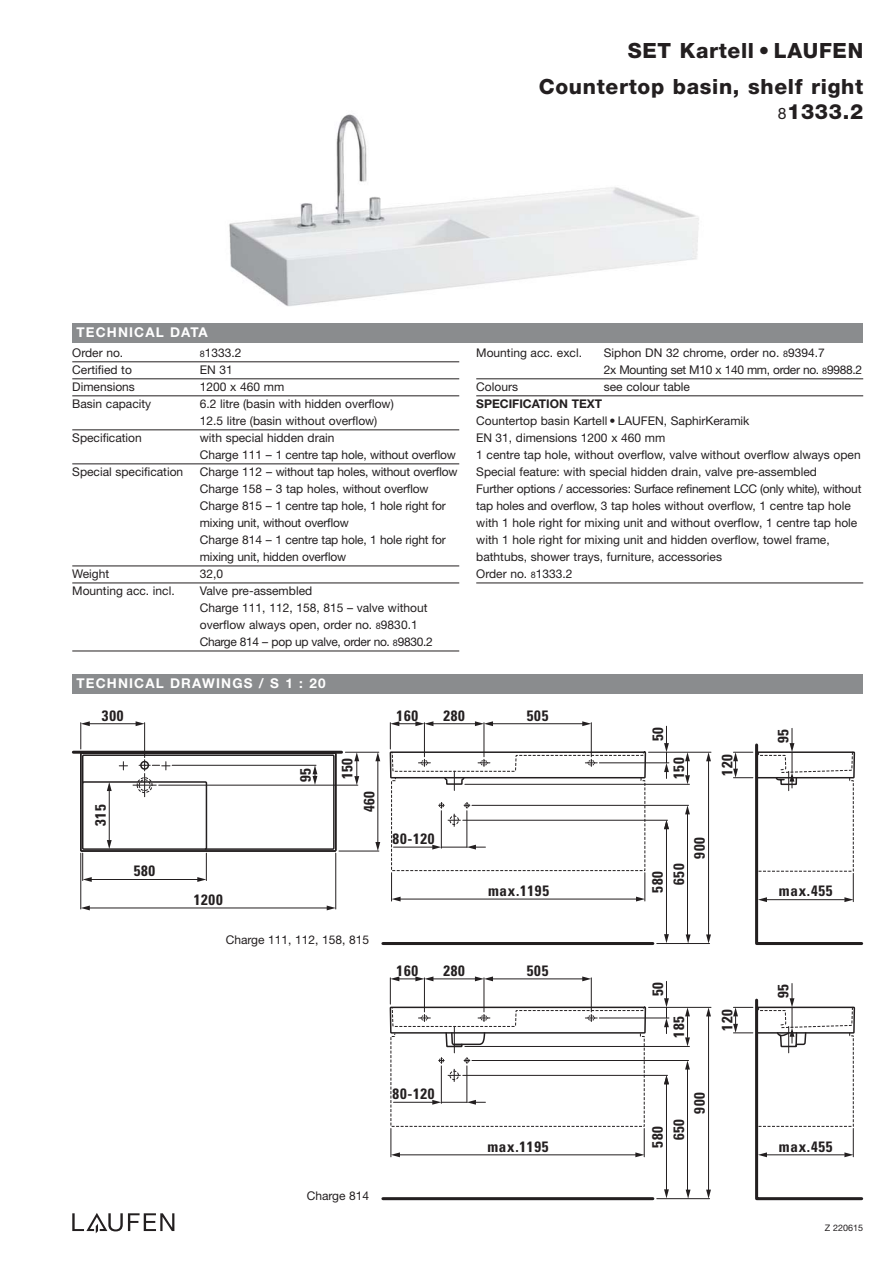
<style>
.page{position:relative;width:893px;height:1263px;background:#fff}
.page>*{position:absolute;margin:0;border:0;box-sizing:border-box;transform-origin:0 0}
.t1{font:800 21px/25.5px "Helvetica Neue";letter-spacing:.03em;color:#231f20;text-align:right}
.t2{font:700 condensed 15px/21.5px "Univers";letter-spacing:.05em;color:#231f20;text-align:center}
.t3{font:700 13.5px "Helvetica Neue";letter-spacing:.085em;color:#fff}
.t4{font:12px/17px "Helvetica Neue";color:#231f20}
.t5{font:12px/17px "Helvetica Neue";letter-spacing:-.03em;color:#231f20}
.t6{font:700 12px "Helvetica Neue";color:#231f20}
.t7{font:9px "Helvetica Neue";color:#231f20}
.s1{font-weight:400;font-size:15.75px}
.s2{font-size:9px}
</style>
<div class="page">
<img style="left:229px;top:114px;width:470px;height:192px">
<div style="left:72px;top:674px;width:791px;height:19px;background:#8a8c8e"></div>
<div style="left:72px;top:323px;width:791px;height:19px;background:#8a8c8e"></div>
<svg style="left:72px;top:1213px;width:102px;height:20px"></svg>
<hr style="left:383px;top:1197px;width:270px;height:3px;background:#231f20">
<svg style="left:390px;top:976px;width:474px;height:225px"></svg>
<hr style="left:72px;top:361px;width:387px;height:1px;background:#231f20">
<hr style="left:72px;top:378px;width:387px;height:1px;background:#231f20">
<hr style="left:72px;top:395px;width:387px;height:1px;background:#231f20">
<hr style="left:72px;top:430px;width:387px;height:1px;background:#231f20">
<hr style="left:72px;top:464px;width:387px;height:1px;background:#231f20">
<hr style="left:72px;top:566px;width:387px;height:1px;background:#231f20">
<hr style="left:72px;top:583px;width:387px;height:1px;background:#231f20">
<hr style="left:72px;top:651px;width:387px;height:1px;background:#231f20">
<hr style="left:476px;top:378px;width:387px;height:1px;background:#231f20">
<hr style="left:476px;top:395px;width:387px;height:1px;background:#231f20">
<hr style="left:476px;top:583px;width:387px;height:1px;background:#231f20">
<hr style="left:383px;top:942px;width:270px;height:3px;background:#231f20">
<hr style="left:73px;top:751px;width:269px;height:3px;background:#231f20">
<hr style="left:339px;top:851px;width:40px;height:1px;background:#231f20">
<svg style="left:375px;top:752px;width:5px;height:9px"></svg>
<svg style="left:375px;top:842px;width:5px;height:9px"></svg>
<hr style="left:378px;top:761px;width:1px;height:81px;background:#231f20">
<hr style="left:345px;top:752px;width:34px;height:1px;background:#231f20">
<hr style="left:159px;top:785px;width:199px;height:1px;background:#231f20">
<svg style="left:354px;top:752px;width:5px;height:33px"></svg>
<hr style="left:81px;top:853px;width:1px;height:56px;background:#231f20">
<hr style="left:335px;top:853px;width:1px;height:56px;background:#231f20">
<svg style="left:81px;top:905px;width:9px;height:5px"></svg>
<svg style="left:327px;top:905px;width:9px;height:5px"></svg>
<hr style="left:89px;top:908px;width:238px;height:1px;background:#231f20">
<svg style="left:81px;top:721px;width:254px;height:161px"></svg>
<hr style="left:109px;top:791px;width:1px;height:49px;background:#231f20">
<svg style="left:390px;top:721px;width:474px;height:224px"></svg>
<h1 class="t1" style="left:628px;top:39px;width:237px">SET Kartell • LAUFEN</h1>
<h1 class="t1" style="left:539px;top:75px;width:326px">Countertop basin, shelf right<br><span class="s1">8</span>1333.2</h1>
<p class="t3" style="left:77px;top:328px;width:133px">TECHNICAL DATA</p>
<p class="t4" style="left:72px;top:346px;width:53px">Order no.</p>
<p class="t4" style="left:200px;top:346px;width:43px"><span class="s2">8</span>1333.2</p>
<p class="t4" style="left:72px;top:363px;width:61px">Certified to</p>
<p class="t4" style="left:200px;top:363px;width:35px">EN 31</p>
<p class="t4" style="left:72px;top:380px;width:64px">Dimensions</p>
<p class="t4" style="left:200px;top:380px;width:86px">1200 x 460 mm</p>
<p class="t4" style="left:72px;top:397px;width:81px">Basin capacity</p>
<p class="t4" style="left:200px;top:397px;width:195px">6.2 litre (basin with hidden overflow)<br>12.5 litre (basin without overflow)</p>
<p class="t4" style="left:72px;top:431px;width:71px">Specification</p>
<p class="t4" style="left:200px;top:431px;width:258px">with special hidden drain<br>Charge 111 – 1 centre tap hole, without overflow</p>
<p class="t4" style="left:72px;top:465px;width:112px">Special specification</p>
<p class="t4" style="left:200px;top:465px;width:259px">Charge 112 – without tap holes, without overflow Charge 158 – 3 tap holes, without overflow Charge 815 – 1 centre tap hole, 1 hole right for mixing unit, without overflow<br>Charge 814 – 1 centre tap hole, 1 hole right for mixing unit, hidden overflow</p>
<p class="t4" style="left:72px;top:567px;width:38px">Weight</p>
<p class="t4" style="left:200px;top:567px;width:25px">32,0</p>
<p class="t4" style="left:72px;top:584px;width:104px">Mounting acc. incl.</p>
<p class="t4" style="left:200px;top:584px;width:234px">Valve pre-assembled<br>Charge 111, 112, 158, 815 – valve without overflow always open, order no. <span class="s2">8</span>9830.1<br>Charge 814 – pop up valve, order no. <span class="s2">8</span>9830.2</p>
<p class="t3" style="left:77px;top:679px;width:250px">TECHNICAL DRAWINGS / S 1 : 20</p>
<p class="t4" style="left:476px;top:346px;width:107px">Mounting acc. excl.</p>
<p class="t5" style="left:604px;top:346px;width:260px">Siphon DN 32 chrome, order no. <span class="s2">8</span>9394.7<br>2x Mounting set M10 x 140 mm, order no. <span class="s2">8</span>9988.2</p>
<p class="t4" style="left:476px;top:380px;width:43px">Colours</p>
<p class="t4" style="left:604px;top:380px;width:88px">see colour table</p>
<p class="t6" style="left:476px;top:400px;width:127px">SPECIFICATION TEXT</p>
<p class="t4" style="left:476px;top:414px;width:387px">Countertop basin Kartell • LAUFEN, SaphirKeramik<br>EN 31, dimensions 1200 x 460 mm<br>1 centre tap hole, without overflow, valve without overflow always open Special feature: with special hidden drain, valve pre-assembled<br>Further options / accessories: Surface refinement LCC (only white), without tap holes and overflow, 3 tap holes without overflow, 1 centre tap hole with 1 hole right for mixing unit and without overflow, 1 centre tap hole with 1 hole right for mixing unit and hidden overflow, towel frame, bathtubs, shower trays, furniture, accessories<br>Order no. <span class="s2">8</span>1333.2</p>
<p class="t2" style="left:102px;top:706px;width:23px">300</p>
<p class="t2" style="left:397px;top:706px;width:23px">160</p>
<p class="t2" style="left:443px;top:706px;width:23px">280</p>
<p class="t2" style="left:527px;top:706px;width:23px">505</p>
<p class="t2" style="left:91px;top:826px;width:23px;rotate:-90deg">315</p>
<p class="t2" style="left:296px;top:782px;width:16px;rotate:-90deg">95</p>
<p class="t2" style="left:338px;top:779px;width:23px;rotate:-90deg">150</p>
<p class="t2" style="left:360px;top:812px;width:23px;rotate:-90deg">460</p>
<p class="t2" style="left:393px;top:829px;width:44px">80-120</p>
<p class="t2" style="left:648px;top:741px;width:16px;rotate:-90deg">50</p>
<p class="t2" style="left:669px;top:779px;width:23px;rotate:-90deg">150</p>
<p class="t2" style="left:718px;top:776px;width:23px;rotate:-90deg">120</p>
<p class="t2" style="left:690px;top:859px;width:23px;rotate:-90deg">900</p>
<p class="t2" style="left:774px;top:743px;width:16px;rotate:-90deg">95</p>
<p class="t2" style="left:134px;top:862px;width:23px">580</p>
<p class="t2" style="left:194px;top:890px;width:30px">1200</p>
<p class="t4" style="left:226px;top:932px;width:145px">Charge 111, 112, 158, 815</p>
<p class="t4" style="left:307px;top:1188px;width:64px">Charge 814</p>
<p class="t2" style="left:648px;top:893px;width:30px;rotate:-90deg">580<br>650</p>
<p class="t2" style="left:488px;top:881px;width:63px">max.1195</p>
<p class="t2" style="left:779px;top:882px;width:55px">max.455</p>
<p class="t2" style="left:397px;top:961px;width:23px">160</p>
<p class="t2" style="left:443px;top:961px;width:23px">280</p>
<p class="t2" style="left:527px;top:961px;width:23px">505</p>
<p class="t2" style="left:393px;top:1084px;width:44px">80-120</p>
<p class="t2" style="left:648px;top:996px;width:16px;rotate:-90deg">50</p>
<p class="t2" style="left:669px;top:1038px;width:23px;rotate:-90deg">185</p>
<p class="t2" style="left:718px;top:1031px;width:23px;rotate:-90deg">120</p>
<p class="t2" style="left:690px;top:1114px;width:23px;rotate:-90deg">900</p>
<p class="t2" style="left:774px;top:998px;width:16px;rotate:-90deg">95</p>
<p class="t2" style="left:648px;top:1148px;width:30px;rotate:-90deg">580<br>650</p>
<p class="t2" style="left:487px;top:1137px;width:63px">max.1195</p>
<p class="t2" style="left:779px;top:1137px;width:55px">max.455</p>
<p class="t7" style="left:825px;top:1224px;width:40px">Z 220615</p>
</div>
